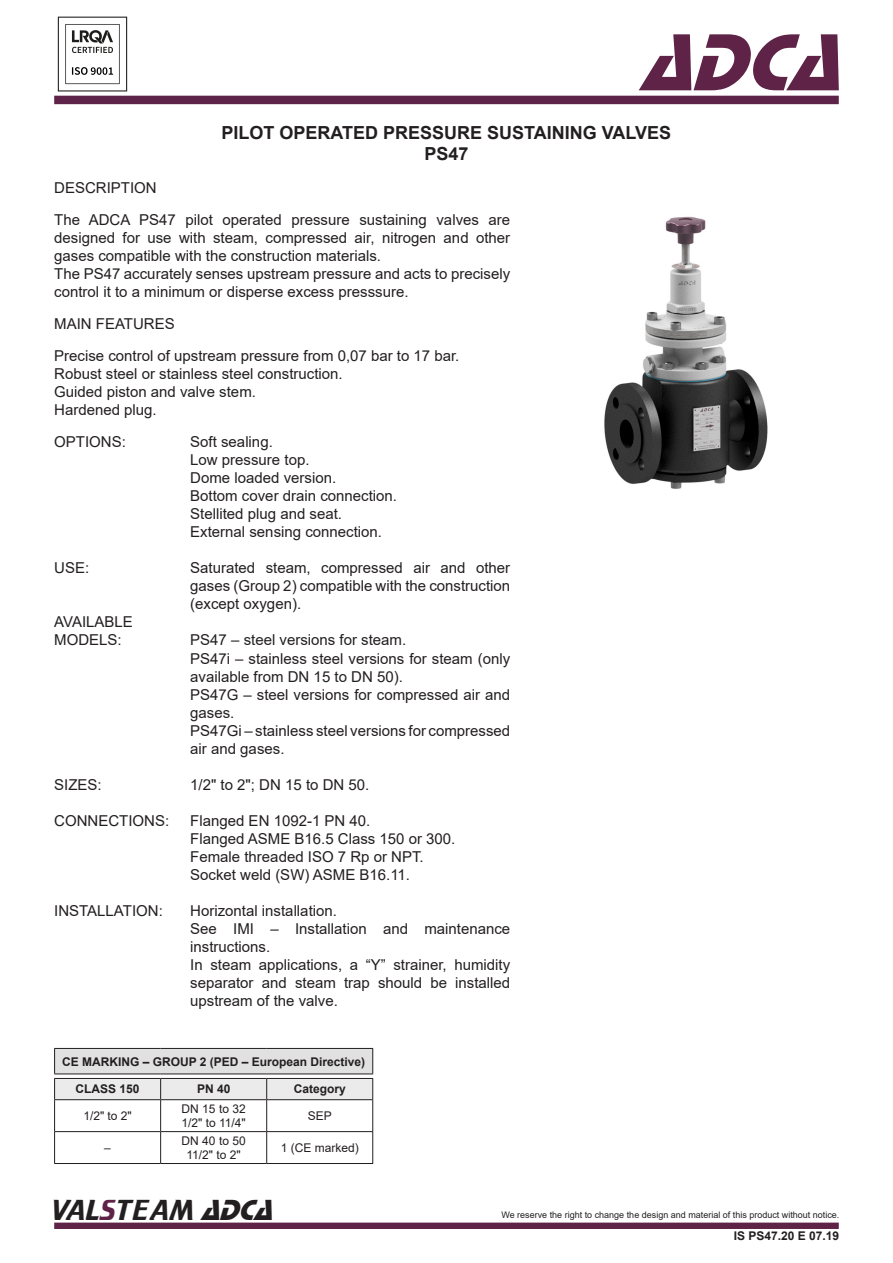
<style>
.page{position:relative;width:893px;height:1263px;background:#fff}
.page>*{position:absolute;margin:0;border:0;box-sizing:border-box;transform-origin:0 0}
.t1{font:italic 84px "Stop D";color:#5f2348}
.t2{font:30px "Trekker";color:#231f20}
.t3{font:700 18px "Arial";color:#231f20}
.t4{font:15px/18px "Arial";color:#231f20}
.t5{font:700 12px "Arial";color:#231f20}
.t6{font:12px "Arial";color:#231f20}
.t7{font:9px "Arial";color:#231f20}
.s1{color:#5f2348}
.s2{font-family:"Stop D";font-style:italic}
</style>
<div class="page">
<div style="left:54px;top:96px;width:785px;height:8px;background:#5e2348"></div>
<div style="left:54px;top:1222px;width:785px;height:7px;background:#5f2348;border:2px solid #5f2348"></div>
<img style="left:57px;top:16px;width:71px;height:76px">
<img style="left:604px;top:216px;width:164px;height:273px">
<hr style="left:54px;top:1100px;width:1px;height:31px;background:#231f20">
<hr style="left:160px;top:1100px;width:1px;height:31px;background:#231f20">
<hr style="left:266px;top:1100px;width:1px;height:31px;background:#231f20">
<hr style="left:372px;top:1100px;width:1px;height:31px;background:#231f20">
<hr style="left:54px;top:1131px;width:107px;height:1px;background:#231f20">
<hr style="left:54px;top:1132px;width:1px;height:31px;background:#231f20">
<hr style="left:161px;top:1131px;width:106px;height:1px;background:#231f20">
<hr style="left:160px;top:1132px;width:1px;height:31px;background:#231f20">
<hr style="left:267px;top:1131px;width:106px;height:1px;background:#231f20">
<hr style="left:266px;top:1132px;width:1px;height:31px;background:#231f20">
<hr style="left:372px;top:1132px;width:1px;height:31px;background:#231f20">
<hr style="left:54px;top:1163px;width:107px;height:1px;background:#231f20">
<hr style="left:161px;top:1163px;width:106px;height:1px;background:#231f20">
<hr style="left:267px;top:1163px;width:106px;height:1px;background:#231f20">
<hr style="left:54px;top:1048px;width:107px;height:1px;background:#231f20">
<hr style="left:161px;top:1048px;width:106px;height:1px;background:#231f20">
<hr style="left:267px;top:1048px;width:106px;height:1px;background:#231f20">
<svg style="left:54px;top:1049px;width:319px;height:50px"></svg>
<hr style="left:54px;top:1099px;width:107px;height:1px;background:#231f20">
<hr style="left:161px;top:1099px;width:106px;height:1px;background:#231f20">
<hr style="left:267px;top:1099px;width:106px;height:1px;background:#231f20">
<h1 class="t1" style="left:640px;top:14px;width:227px">ADCA</h1>
<p class="t4" style="left:54px;top:178px;width:104px">DESCRIPTION</p>
<p class="t3" style="left:222px;top:120px;width:451px">PILOT OPERATED PRESSURE SUSTAINING VALVES</p>
<p class="t3" style="left:424px;top:141px;width:46px">PS47</p>
<p class="t4" style="left:54px;top:211px;width:458px;text-align:justify">The ADCA PS47 pilot operated pressure sustaining valves are designed for use with steam, compressed air, nitrogen and other gases compatible with the construction materials.</p>
<p class="t4" style="left:54px;top:265px;width:458px">The PS47 accurately senses upstream pressure and acts to precisely control it to a minimum or disperse excess presssure.</p>
<p class="t4" style="left:54px;top:315px;width:122px">MAIN FEATURES</p>
<p class="t4" style="left:54px;top:347px;width:407px">Precise control of upstream pressure from 0,07 bar to 17 bar.</p>
<p class="t4" style="left:54px;top:365px;width:290px">Robust steel or stainless steel construction.</p>
<p class="t4" style="left:54px;top:383px;width:203px">Guided piston and valve stem.</p>
<p class="t4" style="left:54px;top:401px;width:104px">Hardened plug.</p>
<p class="t4" style="left:54px;top:433px;width:73px">OPTIONS:</p>
<p class="t4" style="left:54px;top:559px;width:37px">USE:</p>
<p class="t4" style="left:54px;top:613px;width:80px">AVAILABLE</p>
<p class="t4" style="left:54px;top:631px;width:69px">MODELS:</p>
<p class="t4" style="left:54px;top:775px;width:49px">SIZES:</p>
<p class="t4" style="left:54px;top:811px;width:117px">CONNECTIONS:</p>
<p class="t4" style="left:54px;top:901px;width:110px">INSTALLATION:</p>
<p class="t4" style="left:190px;top:433px;width:84px">Soft sealing.</p>
<p class="t4" style="left:190px;top:451px;width:121px">Low pressure top.</p>
<p class="t4" style="left:190px;top:469px;width:147px">Dome loaded version.</p>
<p class="t4" style="left:190px;top:487px;width:208px">Bottom cover drain connection.</p>
<p class="t4" style="left:190px;top:505px;width:153px">Stellited plug and seat.</p>
<p class="t4" style="left:190px;top:523px;width:193px">External sensing connection.</p>
<p class="t4" style="left:190px;top:559px;width:321px;text-align:justify">Saturated steam, compressed air and other gases (Group 2) compatible with the construction (except oxygen).</p>
<p class="t4" style="left:190px;top:631px;width:217px">PS47 – steel versions for steam.</p>
<p class="t4" style="left:190px;top:649px;width:321px">PS47i – stainless steel versions for steam (only available from DN 15 to DN 50).</p>
<p class="t4" style="left:190px;top:685px;width:321px">PS47G – steel versions for compressed air and gases.</p>
<p class="t4" style="left:190px;top:721px;width:321px">PS47Gi – stainless steel versions for compressed air and gases.</p>
<p class="t4" style="left:190px;top:775px;width:181px">1/2" to 2"; DN 15 to DN 50.</p>
<p class="t4" style="left:190px;top:811px;width:182px">Flanged EN 1092-1 PN 40.</p>
<p class="t4" style="left:190px;top:829px;width:267px">Flanged ASME B16.5 Class 150 or 300.</p>
<p class="t4" style="left:190px;top:847px;width:235px">Female threaded ISO 7 Rp or NPT.</p>
<p class="t4" style="left:190px;top:865px;width:221px">Socket weld (SW) ASME B16.11.</p>
<p class="t4" style="left:190px;top:901px;width:148px">Horizontal installation.</p>
<p class="t4" style="left:190px;top:919px;width:321px">See IMI – Installation and maintenance instructions.</p>
<p class="t4" style="left:190px;top:955px;width:321px;text-align:justify">In steam applications, a “Y” strainer, humidity separator and steam trap should be installed upstream of the valve.</p>
<p class="t5" style="left:62px;top:1053px;width:305px">CE MARKING – GROUP 2 (PED – European Directive)</p>
<p class="t5" style="left:76px;top:1081px;width:66px">CLASS 150</p>
<p class="t5" style="left:197px;top:1081px;width:35px">PN 40</p>
<p class="t5" style="left:294px;top:1081px;width:54px">Category</p>
<p class="t6" style="left:83px;top:1107px;width:50px">1/2" to 2"</p>
<p class="t6" style="left:182px;top:1100px;width:66px">DN 15 to 32</p>
<p class="t6" style="left:181px;top:1115px;width:66px">1/2" to 11/4"</p>
<p class="t6" style="left:308px;top:1107px;width:26px">SEP</p>
<p class="t6" style="left:104px;top:1139px;width:8px">–</p>
<p class="t6" style="left:182px;top:1132px;width:66px">DN 40 to 50</p>
<p class="t6" style="left:186px;top:1147px;width:56px">11/2" to 2"</p>
<p class="t6" style="left:281px;top:1139px;width:80px">1 (CE marked)</p>
<p class="t2" style="left:51px;top:1193px;width:232px">VAL<span class="s1">S</span>TEAM <span class="s2">ADCA</span></p>
<p class="t7" style="left:501px;top:1209px;width:340px">We reserve the right to change the design and material of this product without notice.</p>
<p class="t5" style="left:734px;top:1227px;width:107px">IS PS47.20 E 07.19</p>
</div>
